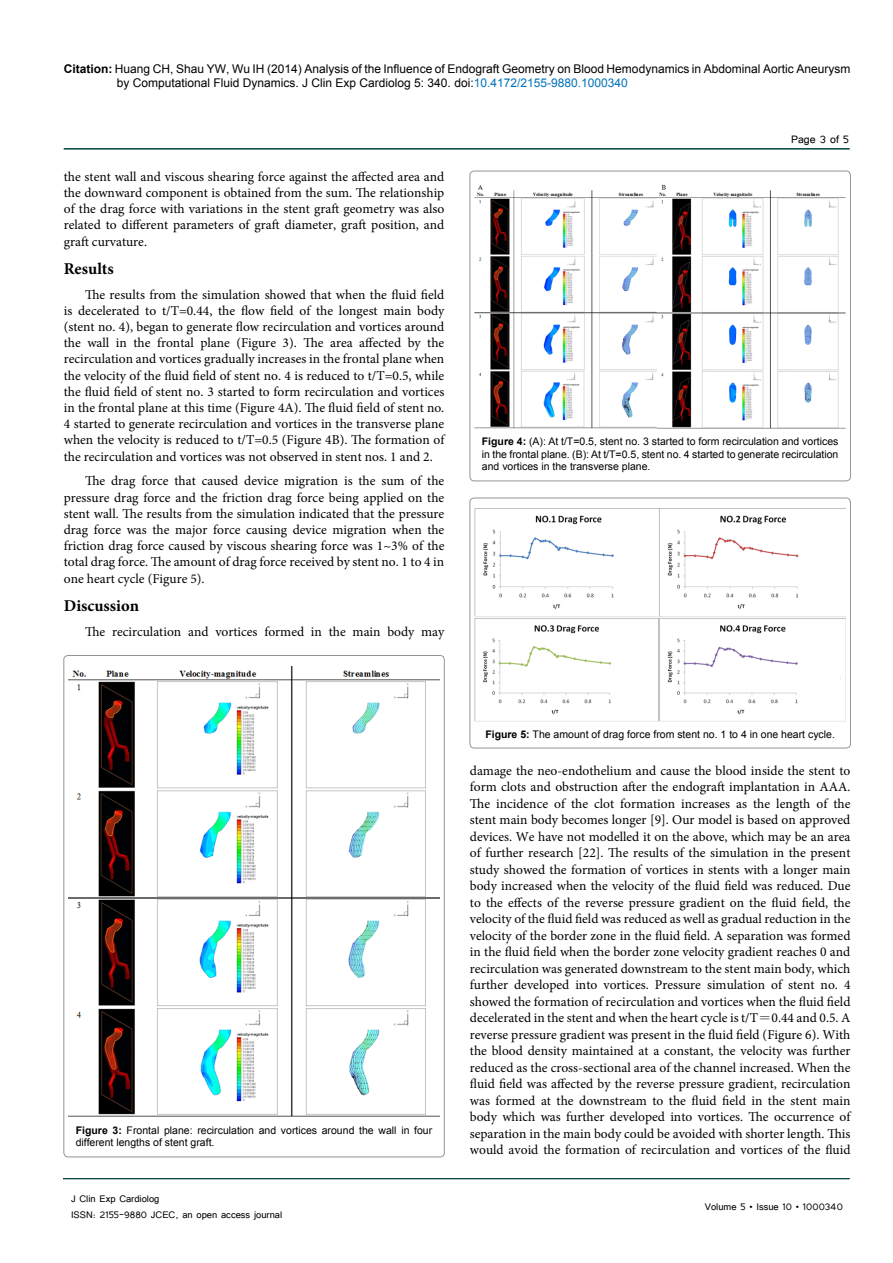
<style>
.page{position:relative;width:893px;height:1263px;background:#fff}
.page>*{position:absolute;margin:0;border:0;box-sizing:border-box;transform-origin:0 0}
.List_Paragraph{font:700 16.5px "Minion Pro";color:#000}
.t1{font:13.5px/16.5px "Minion Pro";color:#000;text-align:justify}
.t2{font:13.5px "Tunga";color:#000}
.t3{font:12px/14.4px "Arial";color:#000}
.t4{font:12px/17px "Tunga";color:#000}
.t5{font:10.5px/12.6px "Arial";color:#000}
.s1{font-weight:700}
.s2{color:#0072bc}
.s3{font-family:"DF Kai Shu SB Estd BF"}
</style>
<div class="page">
<hr style="left:64px;top:148px;width:786px;height:2px;background:#004440">
<hr style="left:63px;top:1178px;width:787px;height:1px;background:#004440">
<img style="left:68px;top:666px;width:372px;height:451px">
<div style="left:470px;top:171px;width:380px;height:310px;border:1px solid #939598;border-radius:4px"></div>
<img style="left:474px;top:184px;width:372px;height:245px">
<div style="left:470px;top:498px;width:380px;height:250px;border:1px solid #939598;border-radius:4px"></div>
<img style="left:474px;top:508px;width:372px;height:213px">
<p class="t3" style="left:117px;top:61px;width:735px;text-indent:-53px"><span class="s1">Citation:</span> Huang CH, Shau YW, Wu IH (2014) Analysis of the Influence of Endograft Geometry on Blood Hemodynamics in Abdominal Aortic Aneurysm by Computational Fluid Dynamics. J Clin Exp Cardiolog 5: 340. doi:<span class="s2">10.4172/2155-9880.1000340</span></p>
<p class="t1" style="left:64px;top:168px;width:382px">the stent wall and viscous shearing force against the affected area and the downward component is obtained from the sum. The relationship of the drag force with variations in the stent graft geometry was also related to different parameters of graft diameter, graft position, and graft curvature.</p>
<p class="List_Paragraph" style="left:64px;top:257px;width:52px">Results</p>
<p class="t1" style="left:64px;top:286px;width:382px;text-indent:21px">The results from the simulation showed that when the fluid field is decelerated to t/T=0.44, the flow field of the longest main body (stent no. 4), began to generate flow recirculation and vortices around the wall in the frontal plane (Figure 3). The area affected by the recirculation and vortices gradually increases in the frontal plane when the velocity of the fluid field of stent no. 4 is reduced to t/T=0.5, while the fluid field of stent no. 3 started to form recirculation and vortices in the frontal plane at this time (Figure 4A). The fluid field of stent no.<br>4 started to generate recirculation and vortices in the transverse plane when the velocity is reduced to t/T=0.5 (Figure 4B). The formation of the recirculation and vortices was not observed in stent nos. 1 and 2.</p>
<p class="t1" style="left:64px;top:473px;width:382px;text-indent:21px">The drag force that caused device migration is the sum of the pressure drag force and the friction drag force being applied on the stent wall. The results from the simulation indicated that the pressure drag force was the major force causing device migration when the friction drag force caused by viscous shearing force was 1~3% of the total drag force. The amount of drag force received by stent no. 1 to 4 in one heart cycle (Figure 5).</p>
<p class="List_Paragraph" style="left:64px;top:594px;width:77px">Discussion</p>
<p class="t1" style="left:85px;top:623px;width:361px">The recirculation and vortices formed in the main body may</p>
<p class="t2" style="left:791px;top:131px;width:59px">Page 3 of 5</p>
<p class="t5" style="left:482px;top:435px;width:358px;text-align:justify"><span class="s1">Figure 4:</span> (A): At t/T=0.5, stent no. 3 started to form recirculation and vortices in the frontal plane. (B): At t/T=0.5, stent no. 4 started to generate recirculation and vortices in the transverse plane.</p>
<p class="t5" style="left:76px;top:1124px;width:358px"><span class="s1">Figure 3:</span> Frontal plane: recirculation and vortices around the wall in four different lengths of stent graft.</p>
<p class="t4" style="left:71px;top:1189px;width:213px">J Clin Exp Cardiolog<br>ISSN: 2155-9880 JCEC, an open access journal</p>
<p class="t5" style="left:485px;top:728px;width:351px"><span class="s1">Figure 5:</span> The amount of drag force from stent no. 1 to 4 in one heart cycle.</p>
<p class="t1" style="left:470px;top:762px;width:382px">damage the neo-endothelium and cause the blood inside the stent to form clots and obstruction after the endograft implantation in AAA.<br>The incidence of the clot formation increases as the length of the stent main body becomes longer [9]. Our model is based on approved devices. We have not modelled it on the above, which may be an area of further research [22]. The results of the simulation in the present study showed the formation of vortices in stents with a longer main body increased when the velocity of the fluid field was reduced. Due to the effects of the reverse pressure gradient on the fluid field, the velocity of the fluid field was reduced as well as gradual reduction in the velocity of the border zone in the fluid field. A separation was formed in the fluid field when the border zone velocity gradient reaches 0 and recirculation was generated downstream to the stent main body, which further developed into vortices. Pressure simulation of stent no. 4 showed the formation of recirculation and vortices when the fluid field decelerated in the stent and when the heart cycle is t/T<span class="s3">＝</span>0.44 and 0.5. A reverse pressure gradient was present in the fluid field (Figure 6). With the blood density maintained at a constant, the velocity was further reduced as the cross-sectional area of the channel increased. When the fluid field was affected by the reverse pressure gradient, recirculation was formed at the downstream to the fluid field in the stent main body which was further developed into vortices. The occurrence of separation in the main body could be avoided with shorter length. This would avoid the formation of recirculation and vortices of the fluid</p>
<p class="t4" style="left:705px;top:1198px;width:140px">Volume 5 • Issue 10 • 1000340</p>
</div>
